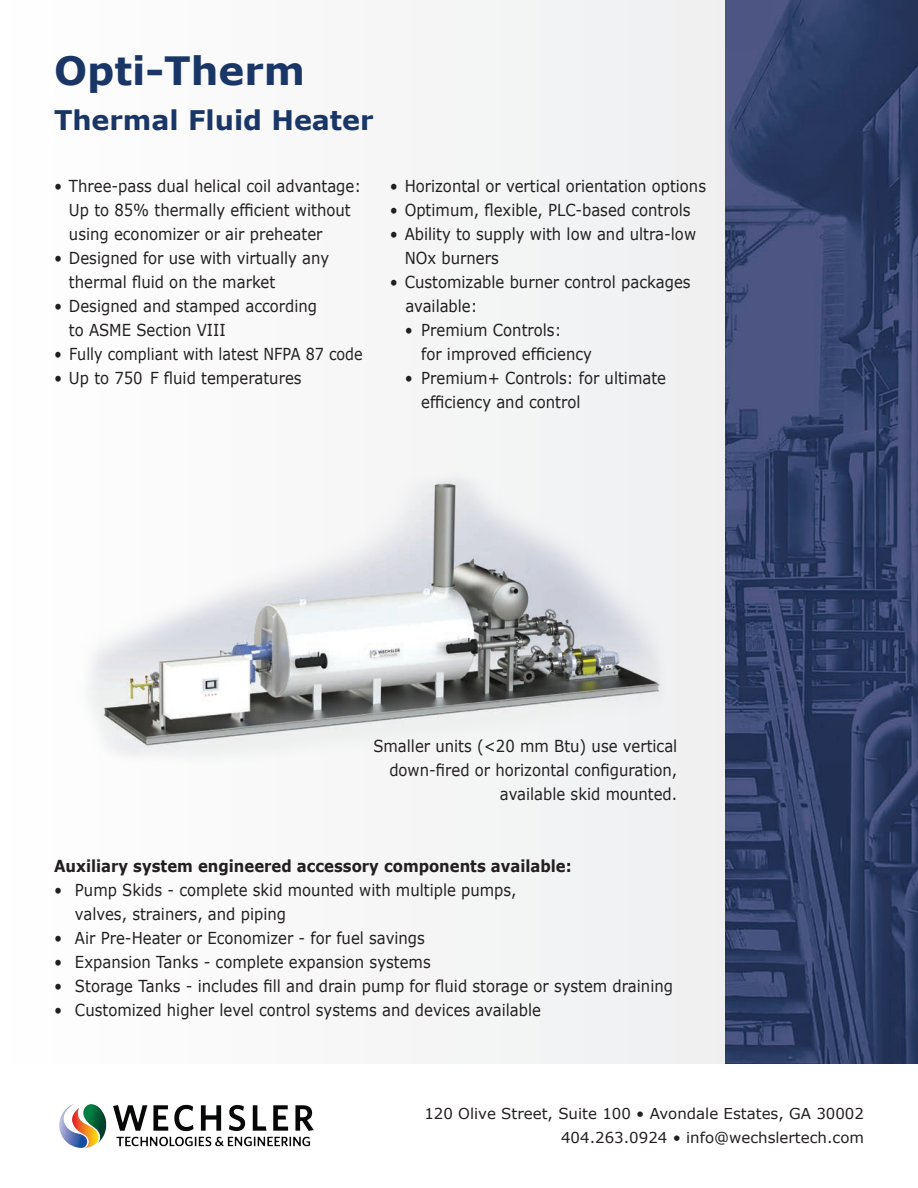
<style>
.page{position:relative;width:918px;height:1188px;background:#fff}
.page>*{position:absolute;margin:0;border:0;box-sizing:border-box;transform-origin:0 0}
.t1{font:700 39px "Verdana";color:#193667}
.t2{font:700 27px "Verdana";color:#193667}
.t3{font:16.5px/24px "Verdana";color:#231f20;scale:.9 1}
.t4{font:700 16.5px "Verdana";color:#231f20;scale:.9 1}
.t5{font:16.5px "Verdana";color:#231f20;scale:.87 1}
.t6{font:15px/24px "Verdana";color:#231f20;text-align:right}
</style>
<div class="page">
<div style="left:0;top:0;width:918px;height:1064px;background:#f7f7f8"></div>
<img style="left:726px;top:0;width:192px;height:1064px">
<img style="left:59px;top:1104px;width:255px;height:44px">
<img style="left:96px;top:478px;width:567px;height:270px">
<p class="t1" style="left:54px;top:44px;width:253px">Opti-Therm</p>
<p class="t2" style="left:54px;top:101px;width:321px">Thermal Fluid Heater</p>
<p class="t3" style="left:69px;top:174px;width:326px;text-indent:-15px">• Three-pass dual helical coil advantage:<br>Up to 85% thermally efficient without using economizer or air preheater</p>
<p class="t3" style="left:69px;top:246px;width:291px;text-indent:-15px">• Designed for use with virtually any thermal fluid on the market</p>
<p class="t3" style="left:69px;top:294px;width:277px;text-indent:-15px">• Designed and stamped according to ASME Section VIII</p>
<p class="t5" style="left:54px;top:343px;width:356px">• Fully compliant with latest NFPA 87 code</p>
<p class="t3" style="left:54px;top:366px;width:277px">• Up to 750 F fluid temperatures</p>
<p class="t3" style="left:390px;top:174px;width:353px">• Horizontal or vertical orientation options</p>
<p class="t3" style="left:390px;top:198px;width:336px">• Optimum, flexible, PLC-based controls</p>
<p class="t3" style="left:405px;top:222px;width:325px;text-indent:-15px">• Ability to supply with low and ultra-low<br>NOx burners</p>
<p class="t3" style="left:390px;top:270px;width:336px">• Customizable burner control packages</p>
<p class="t3" style="left:405px;top:294px;width:82px">available:</p>
<p class="t3" style="left:421px;top:318px;width:191px;text-indent:-16px">• Premium Controls:<br>for improved efficiency</p>
<p class="t3" style="left:405px;top:366px;width:292px">• Premium+ Controls: for ultimate</p>
<p class="t3" style="left:421px;top:390px;width:179px">efficiency and control</p>
<p class="t3" style="left:373px;top:734px;width:339px">Smaller units (&lt;20 mm Btu) use vertical</p>
<p class="t3" style="left:389px;top:758px;width:321px;text-align:right">down-fired or horizontal configuration, available skid mounted.</p>
<p class="t4" style="left:54px;top:854px;width:577px">Auxiliary system engineered accessory components available:</p>
<p class="t3" style="left:75px;top:878px;width:492px;text-indent:-21px">• Pump Skids - complete skid mounted with multiple pumps, valves, strainers, and piping</p>
<p class="t3" style="left:54px;top:926px;width:414px">• Air Pre-Heater or Economizer - for fuel savings</p>
<p class="t3" style="left:54px;top:950px;width:420px">• Expansion Tanks - complete expansion systems</p>
<p class="t3" style="left:54px;top:974px;width:689px">• Storage Tanks - includes fill and drain pump for fluid storage or system draining</p>
<p class="t3" style="left:54px;top:998px;width:543px">• Customized higher level control systems and devices available</p>
<p class="t6" style="left:424px;top:1102px;width:441px">120 Olive Street, Suite 100 • Avondale Estates, GA 30002<br>404.263.0924 • info@wechslertech.com</p>
</div>
